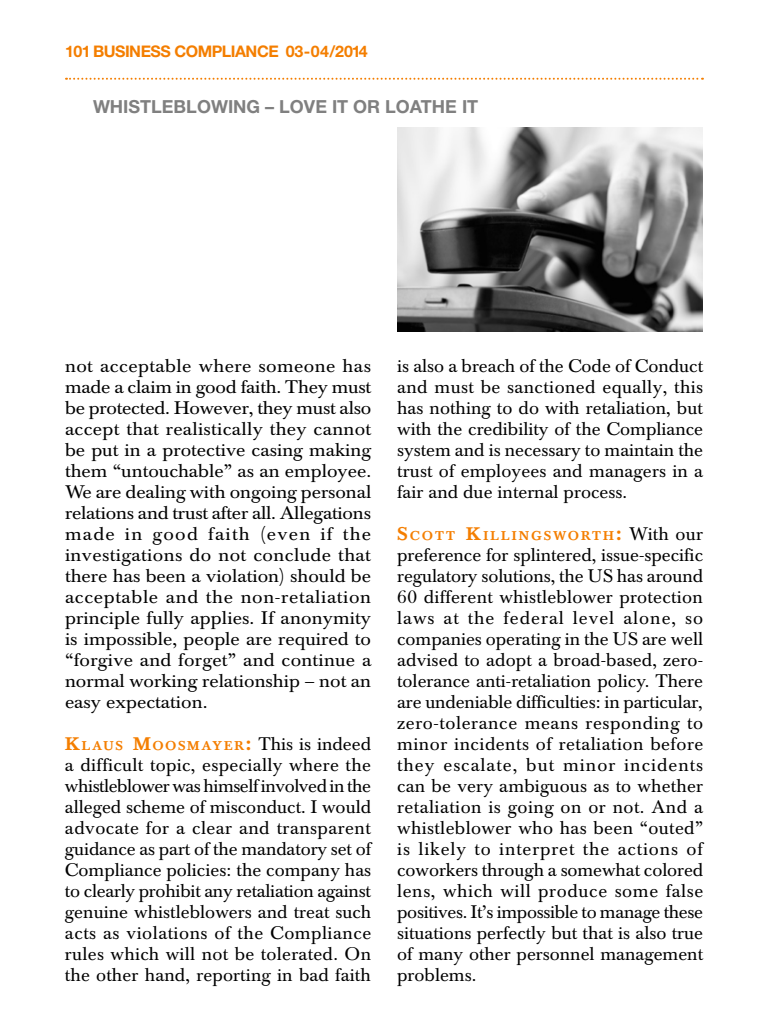
<style>
.page{position:relative;width:768px;height:1024px;background:#fff}
.page>*{position:absolute;margin:0;border:0;box-sizing:border-box;transform-origin:0 0}
.t1{font:18px/21px "Baskerville BE";color:#000;text-align:justify}
.t2{font:18px/21px "Baskerville BE";color:#000;text-align:justify;scale:1.08 1}
.t3{font:700 18px "Helvetica Neue";color:#808080}
.t4{font:700 16px "Helvetica Neue";letter-spacing:-.03em;color:#f47e00}
.t5{font:500 12.6px "Baskerville BE";letter-spacing:.12em;color:#f47e00}
.t6{font:500 12.6px "Baskerville BE";letter-spacing:.15em;color:#f47e00}
.s1{font-size:18px}
.s2{font-weight:400;font-size:18px;color:#000}
</style>
<div class="page">
<svg style="left:66px;top:78px;width:637px;height:2px"></svg>
<img style="left:397px;top:127px;width:306px;height:204px">
<p class="t4" style="left:65px;top:41px;width:304px">101 BUSINESS COMPLIANCE 03-04/2014</p>
<p class="t3" style="left:93px;top:96px;width:72px">WHISTLEBLOWING</p>
<p class="t3" style="left:265px;top:96px;width:38px">– LOVE</p>
<p class="t3" style="left:332px;top:96px;width:148px">IT OR LOATHE IT</p>
<p class="t2" style="left:65px;top:356px;width:285px">not acceptable where someone has made a claim in good faith. They must be protected. However, they must also accept that realistically they cannot be put in a protective casing making them “untouchable” as an employee.<br>We are dealing with ongoing personal relations and trust after all. Allegations made in good faith (even if the investigations do not conclude that there has been a violation) should be acceptable and the non-retaliation principle fully applies. If anonymity is impossible, people are required to “forgive and forget” and continue a normal working relationship – not an easy expectation.</p>
<p class="t5" style="left:65px;top:738px;width:308px"><span class="s1">K</span>LAUS <span class="s1">M</span>OOSM AYER<span class="s1">:</span> <span class="s2">This is indeed</span></p>
<p class="t1" style="left:65px;top:755px;width:308px">a difficult topic, especially where the whistleblower was himself involved in the alleged scheme of misconduct. I would advocate for a clear and transparent guidance as part of the mandatory set of Compliance policies: the company has to clearly prohibit any retaliation against genuine whistleblowers and treat such acts as violations of the Compliance rules which will not be tolerated. On the other hand, reporting in bad faith</p>
<p class="t1" style="left:397px;top:356px;width:308px">is also a breach of the Code of Conduct and must be sanctioned equally, this has nothing to do with retaliation, but with the credibility of the Compliance system and is necessary to maintain the trust of employees and managers in a fair and due internal process.</p>
<p class="t6" style="left:397px;top:528px;width:307px"><span class="s1">S</span>COTT <span class="s1">K</span>ILLINGSWORTH<span class="s1">:</span> <span class="s2">With our</span></p>
<p class="t1" style="left:397px;top:545px;width:308px">preference for splintered, issue-specific regulatory solutions, the US has around 60 different whistleblower protection laws at the federal level alone, so companies operating in the US are well advised to adopt a broad-based, zero&shy;tolerance anti-retaliation policy. There are undeniable difficulties: in particular, zero-tolerance means responding to minor incidents of retaliation before they escalate, but minor incidents can be very ambiguous as to whether retaliation is going on or not. And a whistleblower who has been “outed” is likely to interpret the actions of coworkers through a somewhat colored lens, which will produce some false positives. It’s impossible to manage these situations perfectly but that is also true of many other personnel management problems.</p>
</div>
